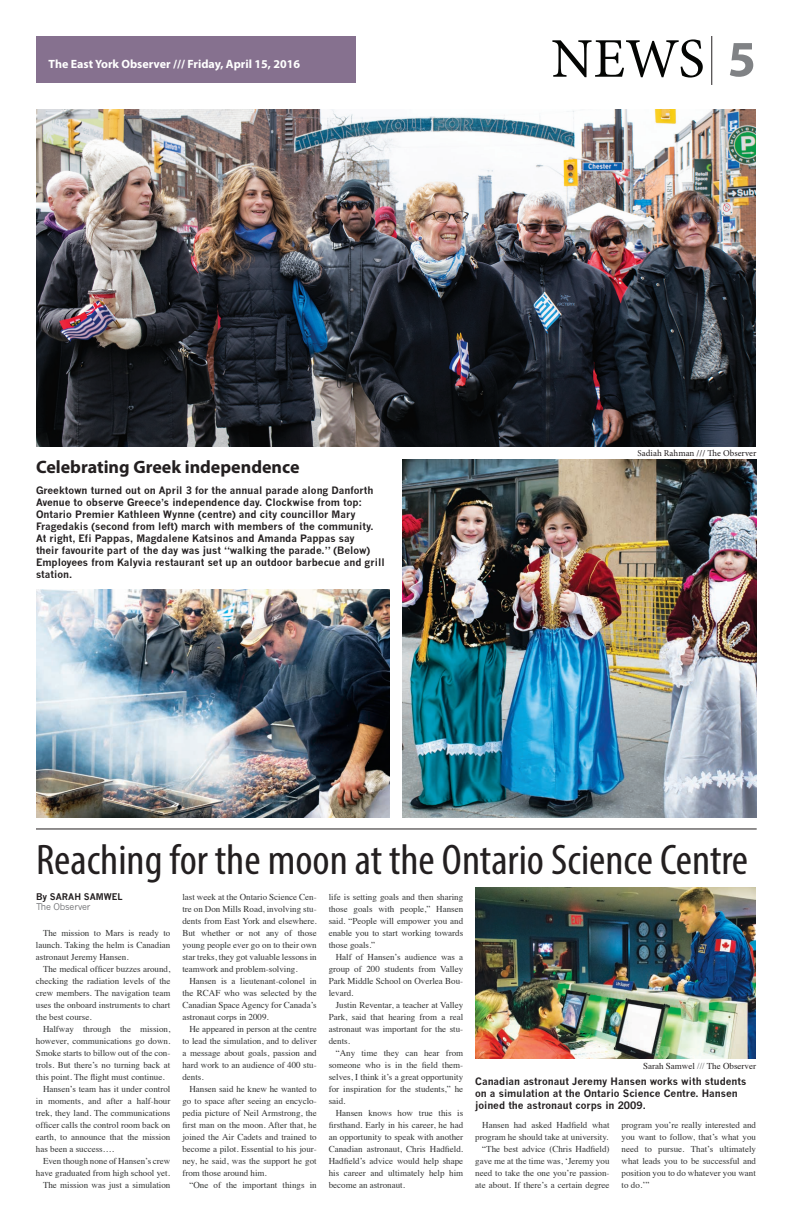
<style>
.page{position:relative;width:792px;height:1224px;background:#fff}
.page>*{position:absolute;margin:0;border:0;box-sizing:border-box;transform-origin:0 0}
.t1{font:56px "Minion Pro";color:#040503}
.t2{font:condensed 43px "Myriad Pro";color:#231f20;scale:1.04 1}
.t3{font:700 18px "Myriad Pro";color:#231f20}
.t4{font:700 12px "Myriad Pro";color:#fff}
.t5{font:700 10px/12px "News Gothic";color:#231f20}
.t6{font:9px/12px "Times";color:#323333;text-align:right}
.t7{font:9px "Minion Pro";color:#231f20}
.t8{font:9px "Times";color:#231f20}
.t9{font:700 9px/10.8px "News Gothic";color:#231f20}
.s1{font-family:"Myriad Pro";font-weight:700;font-size:51px;color:#808285}
.s2{font-weight:400;color:#6c6d70}
.s3{color:#6c6d70}
</style>
<div class="page">
<div style="left:36px;top:36px;width:319px;height:46px;background:#86718f"></div>
<hr style="left:711px;top:36px;width:1px;height:49px;background:#231f20">
<img style="left:36px;top:589px;width:354px;height:228px">
<hr style="left:36px;top:829px;width:721px;height:1px;background:#231f20">
<img style="left:475px;top:887px;width:281px;height:171px">
<img style="left:36px;top:110px;width:720px;height:337px">
<img style="left:402px;top:459px;width:355px;height:358px">
<p class="t4" style="left:49px;top:56px;width:253px">The East York Observer /// Friday, April 15, 2016</p>
<p class="t3" style="left:36px;top:455px;width:265px">Celebrating Greek independence</p>
<p class="t5" style="left:36px;top:484px;width:350px">Greektown turned out on April 3 for the annual parade along Danforth Avenue to observe Greece’s independence day. Clockwise from top:<br>Ontario Premier Kathleen Wynne (centre) and city councillor Mary Fragedakis (second from left) march with members of the community.<br>At right, Efi Pappas, Magdalene Katsinos and Amanda Pappas say<br>their favourite part of the day was just “walking the parade.” (Below)<br>Employees from Kalyvia restaurant set up an outdoor barbecue and grill station.</p>
<p class="t1" style="left:551px;top:21px;width:206px">NEWS <span class="s1">5</span></p>
<p class="t7" style="left:638px;top:447px;width:120px">Sadiah Rahman /// The Observer</p>
<p class="t2" style="left:36px;top:834px;width:686px">Reaching for the moon at the Ontario Science Centre</p>
<p class="t9" style="left:36px;top:891px;width:88px">By SARAH SAMWEL<br><span class="s2">The Observer</span></p>
<p class="t6" style="left:329px;top:890px;width:136px">life is setting goals and then sharing</p>
<p class="t6" style="left:329px;top:902px;width:136px">those goals with people,” Hansen</p>
<p class="t6" style="left:329px;top:914px;width:136px">said. “People will empower you and</p>
<p class="t6" style="left:329px;top:926px;width:136px">enable you to start working towards</p>
<p class="t6" style="left:329px;top:938px;width:48px">those goals.”</p>
<p class="t6" style="left:336px;top:950px;width:129px">Half of Hansen’s audience was a</p>
<p class="t6" style="left:329px;top:962px;width:136px">group of 200 students from Valley</p>
<p class="t6" style="left:329px;top:974px;width:136px">Park Middle School on Overlea Bou-</p>
<p class="t6" style="left:329px;top:986px;width:26px">levard.</p>
<p class="t6" style="left:336px;top:998px;width:129px">Justin Reventar, a teacher at Valley</p>
<p class="t6" style="left:329px;top:1010px;width:136px">Park, said that hearing from a real</p>
<p class="t6" style="left:329px;top:1022px;width:136px">astronaut was important for the stu-</p>
<p class="t6" style="left:329px;top:1034px;width:23px">dents.</p>
<p class="t6" style="left:336px;top:1046px;width:129px">“Any time they can hear from</p>
<p class="t6" style="left:329px;top:1058px;width:136px">someone who is in the field them-</p>
<p class="t6" style="left:329px;top:1070px;width:136px">selves, I think it’s a great opportunity</p>
<p class="t6" style="left:329px;top:1082px;width:136px">for inspiration for the students,” he</p>
<p class="t6" style="left:329px;top:1094px;width:18px">said.</p>
<p class="t6" style="left:336px;top:1106px;width:129px">Hansen knows how true this is</p>
<p class="t6" style="left:329px;top:1118px;width:136px">firsthand. Early in his career, he had</p>
<p class="t6" style="left:329px;top:1130px;width:136px">an opportunity to speak with another</p>
<p class="t6" style="left:329px;top:1142px;width:136px">Canadian astronaut, Chris Hadfield.</p>
<p class="t6" style="left:329px;top:1154px;width:136px">Hadfield’s advice would help shape</p>
<p class="t6" style="left:329px;top:1166px;width:136px">his career and ultimately help him</p>
<p class="t6" style="left:329px;top:1178px;width:78px">become an astronaut.</p>
<p class="t6" style="left:182px;top:890px;width:136px">last week at the Ontario Science Cen-</p>
<p class="t6" style="left:182px;top:902px;width:136px">tre on Don Mills Road, involving stu-</p>
<p class="t6" style="left:182px;top:914px;width:136px">dents from East York and elsewhere.</p>
<p class="t6" style="left:182px;top:926px;width:136px">But whether or not any of those</p>
<p class="t6" style="left:182px;top:938px;width:136px">young people ever go on to their own</p>
<p class="t6" style="left:182px;top:950px;width:136px">star treks, they got valuable lessons in</p>
<p class="t6" style="left:182px;top:962px;width:117px">teamwork and problem-solving.</p>
<p class="t6" style="left:189px;top:974px;width:129px">Hansen is a lieutenant-colonel in</p>
<p class="t6" style="left:182px;top:986px;width:136px">the RCAF who was selected by the</p>
<p class="t6" style="left:182px;top:998px;width:136px">Canadian Space Agency for Canada’s</p>
<p class="t6" style="left:182px;top:1010px;width:88px">astronaut corps in 2009.</p>
<p class="t6" style="left:189px;top:1022px;width:129px">He appeared in person at the centre</p>
<p class="t6" style="left:182px;top:1034px;width:136px">to lead the simulation, and to deliver</p>
<p class="t6" style="left:182px;top:1046px;width:136px">a message about goals, passion and</p>
<p class="t6" style="left:182px;top:1058px;width:136px">hard work to an audience of 400 stu-</p>
<p class="t6" style="left:182px;top:1070px;width:23px">dents.</p>
<p class="t6" style="left:189px;top:1082px;width:129px">Hansen said he knew he wanted to</p>
<p class="t6" style="left:182px;top:1094px;width:136px">go to space after seeing an encyclo-</p>
<p class="t6" style="left:182px;top:1106px;width:136px">pedia picture of Neil Armstrong, the</p>
<p class="t6" style="left:182px;top:1118px;width:136px">first man on the moon. After that, he</p>
<p class="t6" style="left:182px;top:1130px;width:136px">joined the Air Cadets and trained to</p>
<p class="t6" style="left:182px;top:1142px;width:136px">become a pilot. Essential to his jour-</p>
<p class="t6" style="left:182px;top:1154px;width:136px">ney, he said, was the support he got</p>
<p class="t6" style="left:182px;top:1166px;width:86px">from those around him.</p>
<p class="t6" style="left:189px;top:1178px;width:129px">“One of the important things in</p>
<p class="t6" style="left:43px;top:926px;width:129px">The mission to Mars is ready to</p>
<p class="t6" style="left:36px;top:938px;width:136px">launch. Taking the helm is Canadian</p>
<p class="t6" style="left:36px;top:950px;width:94px">astronaut Jeremy Hansen.</p>
<p class="t6" style="left:43px;top:962px;width:129px">The medical officer buzzes around,</p>
<p class="t6" style="left:36px;top:974px;width:136px">checking the radiation levels of the</p>
<p class="t6" style="left:36px;top:986px;width:136px">crew members. The navigation team</p>
<p class="t6" style="left:36px;top:998px;width:136px">uses the onboard instruments to chart</p>
<p class="t6" style="left:36px;top:1010px;width:57px">the best course.</p>
<p class="t6" style="left:43px;top:1022px;width:129px">Halfway through the mission,</p>
<p class="t6" style="left:36px;top:1034px;width:136px">however, communications go down.</p>
<p class="t6" style="left:36px;top:1046px;width:136px">Smoke starts to billow out of the con-</p>
<p class="t6" style="left:36px;top:1058px;width:136px">trols. But there’s no turning back at</p>
<p class="t6" style="left:36px;top:1070px;width:130px">this point. The flight must continue.</p>
<p class="t6" style="left:43px;top:1082px;width:129px">Hansen’s team has it under control</p>
<p class="t6" style="left:36px;top:1094px;width:136px">in moments, and after a half-hour</p>
<p class="t6" style="left:36px;top:1106px;width:136px">trek, they land. The communications</p>
<p class="t6" style="left:36px;top:1118px;width:136px">officer calls the control room back on</p>
<p class="t6" style="left:36px;top:1130px;width:136px">earth, to announce that the mission</p>
<p class="t6" style="left:36px;top:1142px;width:79px">has been a success….</p>
<p class="t6" style="left:43px;top:1154px;width:129px">Even though none of Hansen’s crew</p>
<p class="t6" style="left:36px;top:1166px;width:135px">have graduated from high school yet.</p>
<p class="t6" style="left:43px;top:1178px;width:129px">The mission was just a simulation</p>
<p class="t8" style="left:643px;top:1058px;width:114px">Sarah Samwel <span class="s3">///</span> The Observer</p>
<p class="t5" style="left:475px;top:1075px;width:273px">Canadian astronaut Jeremy Hansen works with students on a simulation at the Ontario Science Centre. Hansen joined the astronaut corps in 2009.</p>
<p class="t6" style="left:475px;top:1118px;width:136px">Hansen had asked Hadfield what program he should take at university. “The best advice (Chris Hadfield) gave me at the time was, ‘Jeremy you need to take the one you’re passion&shy;ate about. If there’s a certain degree</p>
<p class="t6" style="left:622px;top:1118px;width:136px;text-align:justify">program you’re really interested and you want to follow, that’s what you need to pursue. That’s ultimately what leads you to be successful and position you to do whatever you want to do.’”</p>
</div>
